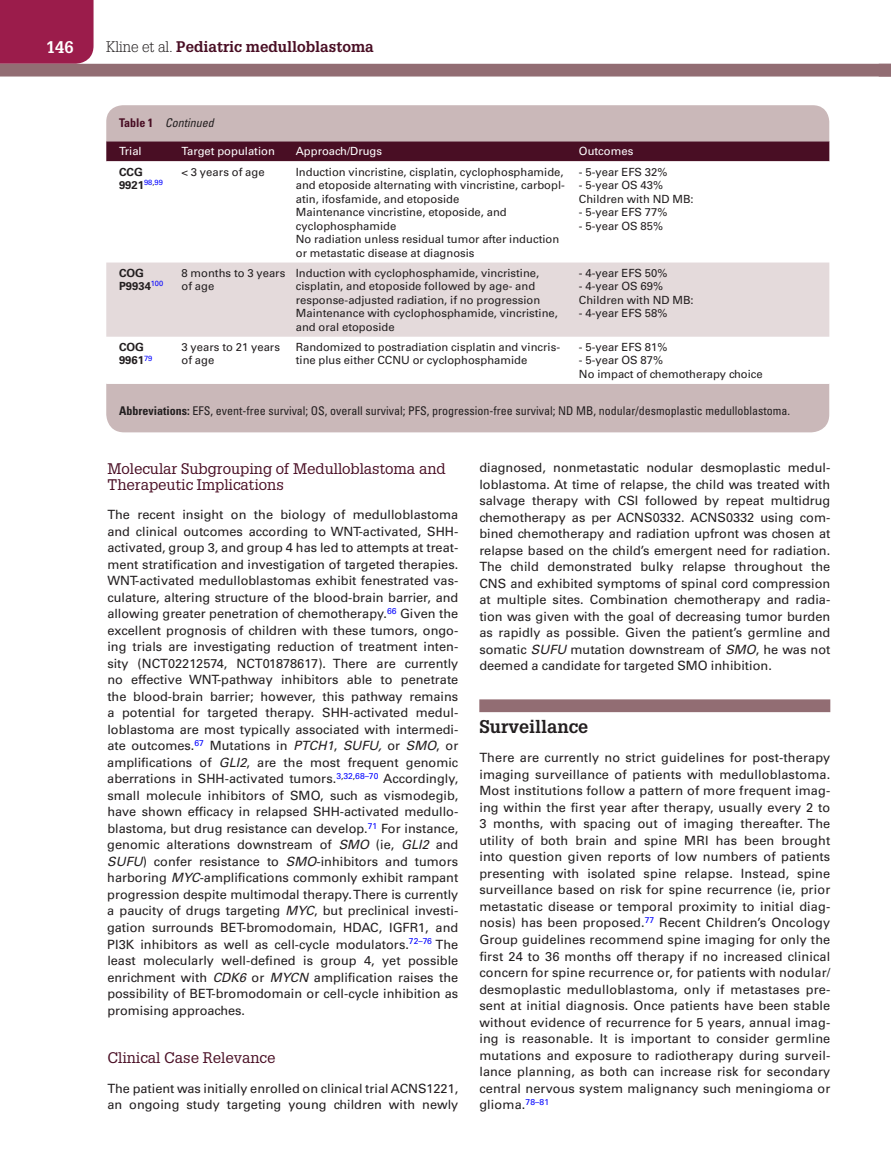
<style>
.page{position:relative;width:891px;height:1175px;background:#fff}
.page>*{position:absolute;margin:0;border:0;box-sizing:border-box;transform-origin:0 0}
.t1{font:700 18px "Glypha LT Std";color:#231f20}
.t2{font:700 16.5px "Glypha LT Std";color:#fff}
.t3{font:15px/16.5px "Glypha LT Std";color:#490e24}
.t4{font:700 15px "Glypha LT Std";color:#490e24}
.t5{font:12.75px/16.5px "Univers LT Std";color:#231f20;text-align:justify}
.t6{font:condensed 12px "Univers LT Std";color:#231f20}
.t7{font:italic condensed 12px "Univers LT Std";color:#231f20}
.t8{font:11.25px/13.5px "Univers LT Std";color:#231f20}
.t9{font:11.25px "Univers LT Std";color:#fff}
.t10{font:700 11.25px/13.5px "Univers LT Std";color:#231f20}
.s1{font-weight:300;color:#231f20}
.s2{font-weight:700;font-style:normal;color:#490e24}
.s3{font-weight:700}
.s4{font-style:italic}
</style>
<div class="page">
<div style="left:0;top:0;width:94px;height:64px;background:#9b1c4b"></div>
<div style="left:0;top:64px;width:891px;height:12px;background:#926d73"></div>
<div style="left:479px;top:699px;width:351px;height:13px;background:#926d73"></div>
<div style="left:106px;top:384px;width:723px;height:48px;background:#cab8b9"></div>
<svg style="left:106px;top:161px;width:723px;height:1px"></svg>
<div style="left:106px;top:262px;width:723px;height:75px;background:#e4dadb"></div>
<svg style="left:106px;top:105px;width:723px;height:56px;background:#9d7d85"></svg>
<p class="t2" style="left:46px;top:37px;width:29px">146</p>
<p class="t4" style="left:106px;top:37px;width:269px"><span class="s1">Kline et al.</span> Pediatric medulloblastoma</p>
<p class="t7" style="left:119px;top:115px;width:96px"><span class="s2">Table 1</span> Continued</p>
<p class="t9" style="left:119px;top:145px;width:24px">Trial</p>
<p class="t9" style="left:182px;top:145px;width:95px">Target population</p>
<p class="t9" style="left:296px;top:145px;width:88px">Approach/Drugs</p>
<p class="t9" style="left:579px;top:145px;width:56px">Outcomes</p>
<p class="t10" style="left:119px;top:165px;width:45px">CCG<br>9921<sup>98</sup><sup>,</sup><sup>99</sup></p>
<p class="t8" style="left:182px;top:165px;width:85px">&lt; 3 years of age</p>
<p class="t8" style="left:296px;top:165px;width:271px">Induction vincristine, cisplatin, cyclophosphamide, and etoposide alternating with vincristine, carbopl&shy;atin, ifosfamide, and etoposide<br>Maintenance vincristine, etoposide, and cyclophosphamide<br>No radiation unless residual tumor after induction or metastatic disease at diagnosis</p>
<p class="t8" style="left:579px;top:165px;width:90px">- 5-year EFS 32%</p>
<p class="t8" style="left:579px;top:178px;width:116px">- 5-year OS 43%<br>Children with ND MB:</p>
<p class="t8" style="left:579px;top:205px;width:90px">- 5-year EFS 77%</p>
<p class="t8" style="left:579px;top:219px;width:86px">- 5-year OS 85%</p>
<p class="t10" style="left:119px;top:266px;width:46px">COG<br>P9934<sup>100</sup></p>
<p class="t8" style="left:182px;top:266px;width:105px">8 months to 3 years of age</p>
<p class="t8" style="left:296px;top:266px;width:264px">Induction with cyclophosphamide, vincristine, cisplatin, and etoposide followed by age- and response-adjusted radiation, if no progression Maintenance with cyclophosphamide, vincristine, and oral etoposide</p>
<p class="t8" style="left:579px;top:266px;width:90px">- 4-year EFS 50%</p>
<p class="t8" style="left:579px;top:279px;width:116px">- 4-year OS 69%<br>Children with ND MB:</p>
<p class="t8" style="left:579px;top:306px;width:90px">- 4-year EFS 58%</p>
<p class="t10" style="left:119px;top:340px;width:35px">COG<br>9961<sup>79</sup></p>
<p class="t8" style="left:182px;top:340px;width:100px">3 years to 21 years of age</p>
<p class="t8" style="left:296px;top:340px;width:266px">Randomized to postradiation cisplatin and vincris&shy;tine plus either CCNU or cyclophosphamide</p>
<p class="t8" style="left:579px;top:340px;width:90px">- 5-year EFS 81%</p>
<p class="t8" style="left:579px;top:354px;width:185px">- 5-year OS 87%<br>No impact of chemotherapy choice</p>
<p class="t6" style="left:119px;top:403px;width:673px"><span class="s3">Abbreviations:</span> EFS, event-free survival; OS, overall survival; PFS, progression-free survival; ND MB, nodular/desmoplastic medulloblastoma.</p>
<p class="t3" style="left:107px;top:459px;width:340px">Molecular Subgrouping of Medulloblastoma and<br>Therapeutic Implications</p>
<p class="t5" style="left:107px;top:506px;width:353px">The recent insight on the biology of medulloblastoma and clinical outcomes according to WNT-activated, SHH&shy;activated, group 3, and group 4 has led to attempts at treat&shy;ment stratification and investigation of targeted therapies.<br>WNT-activated medulloblastomas exhibit fenestrated vas&shy;culature, altering structure of the blood-brain barrier, and allowing greater penetration of chemotherapy.<sup>66</sup> Given the excellent prognosis of children with these tumors, ongo&shy;ing trials are investigating reduction of treatment inten&shy;sity (NCT02212574, NCT01878617). There are currently no effective WNT-pathway inhibitors able to penetrate the blood-brain barrier; however, this pathway remains a potential for targeted therapy. SHH-activated medul&shy;loblastoma are most typically associated with intermedi&shy;ate outcomes.<sup>67</sup> Mutations in <span class="s4">PTCH1</span>, <span class="s4">SUFU,</span> or <span class="s4">SMO</span>, or amplifications of <span class="s4">GLI2</span>, are the most frequent genomic aberrations in SHH-activated tumors.<sup>3</sup><sup>,</sup><sup>32</sup><sup>,</sup><sup>68–70</sup> Accordingly, small molecule inhibitors of SMO, such as vismodegib, have shown efficacy in relapsed SHH-activated medullo&shy;blastoma, but drug resistance can develop.<sup>71</sup> For instance, genomic alterations downstream of <span class="s4">SMO</span> (ie, <span class="s4">GLI2</span> and <span class="s4">SUFU</span>) confer resistance to <span class="s4">SMO</span>-inhibitors and tumors harboring <span class="s4">MYC</span>-amplifications commonly exhibit rampant progression despite multimodal therapy. There is currently a paucity of drugs targeting <span class="s4">MYC</span>, but preclinical investi&shy;gation surrounds BET-bromodomain, HDAC, IGFR1, and PI3K inhibitors as well as cell-cycle modulators.<sup>72–76</sup> The least molecularly well-defined is group 4, yet possible enrichment with <span class="s4">CDK6</span> or <span class="s4">MYCN</span> amplification raises the possibility of BET-bromodomain or cell-cycle inhibition as promising approaches.</p>
<p class="t3" style="left:107px;top:1049px;width:170px">Clinical Case Relevance</p>
<p class="t5" style="left:107px;top:1079px;width:353px">The patient was initially enrolled on clinical trial ACNS1221, an ongoing study targeting young children with newly</p>
<p class="t5" style="left:479px;top:459px;width:353px">diagnosed, nonmetastatic nodular desmoplastic medul&shy;loblastoma. At time of relapse, the child was treated with salvage therapy with CSI followed by repeat multidrug chemotherapy as per ACNS0332. ACNS0332 using com&shy;bined chemotherapy and radiation upfront was chosen at relapse based on the child’s emergent need for radiation.<br>The child demonstrated bulky relapse throughout the CNS and exhibited symptoms of spinal cord compression at multiple sites. Combination chemotherapy and radia&shy;tion was given with the goal of decreasing tumor burden as rapidly as possible. Given the patient’s germline and somatic <span class="s4">SUFU</span> mutation downstream of <span class="s4">SMO</span>, he was not deemed a candidate for targeted SMO inhibition.</p>
<h1 class="t1" style="left:479px;top:715px;width:110px">Surveillance</h1>
<p class="t5" style="left:479px;top:749px;width:353px">There are currently no strict guidelines for post-therapy imaging surveillance of patients with medulloblastoma.<br>Most institutions follow a pattern of more frequent imag&shy;ing within the first year after therapy, usually every 2 to 3 months, with spacing out of imaging thereafter. The utility of both brain and spine MRI has been brought into question given reports of low numbers of patients presenting with isolated spine relapse. Instead, spine surveillance based on risk for spine recurrence (ie, prior metastatic disease or temporal proximity to initial diag&shy;nosis) has been proposed.<sup>77</sup> Recent Children’s Oncology Group guidelines recommend spine imaging for only the first 24 to 36 months off therapy if no increased clinical concern for spine recurrence or, for patients with nodular/ desmoplastic medulloblastoma, only if metastases pre&shy;sent at initial diagnosis. Once patients have been stable without evidence of recurrence for 5 years, annual imag&shy;ing is reasonable. It is important to consider germline mutations and exposure to radiotherapy during surveil&shy;lance planning, as both can increase risk for secondary central nervous system malignancy such meningioma or glioma.<sup>78–81</sup></p>
</div>
